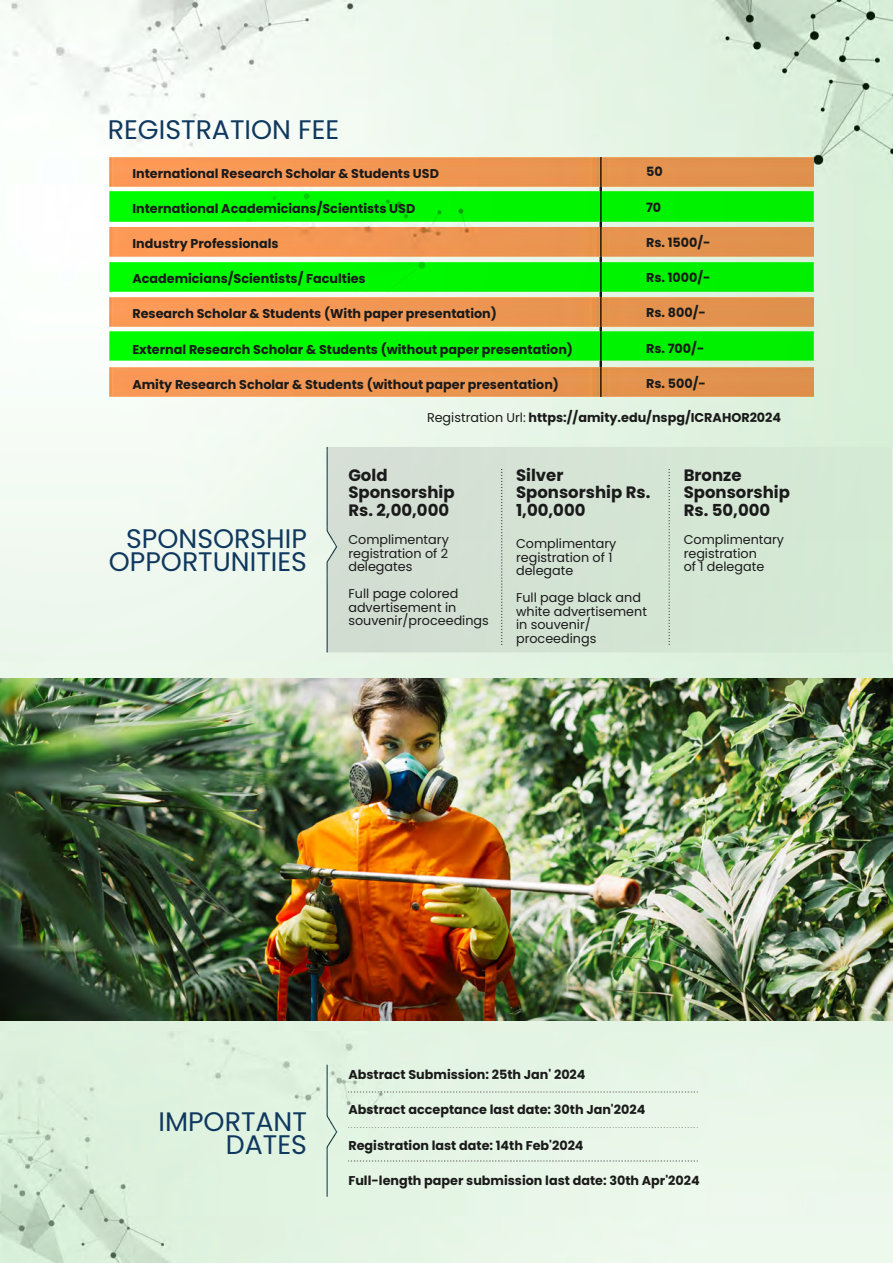
<style>
.page{position:relative;width:893px;height:1263px;background:#fff}
.page>*{position:absolute;margin:0;border:0;box-sizing:border-box;transform-origin:0 0}
.t1{font:26.85px/23px "Poppins";color:#0f385f;text-align:right}
.t2{font:700 16.5px/17.5px "Poppins";color:#1a1a1a}
.t3{font:700 12.75px "Poppins";color:#1a1a1a}
.t4{font:12.75px/13.5px "Poppins";color:#1a1a1a}
.s1{font-weight:400}
</style>
<div class="page">
<img style="left:0;top:0;width:893px;height:533px">
<img style="left:0;top:663px;width:893px;height:600px">
<div style="left:337px;top:447px;width:556px;height:205px;background:#d4e4d4"></div>
<img style="left:600px;top:186px;width:1px;height:182px">
<img style="left:326px;top:447px;width:11px;height:205px">
<img style="left:326px;top:1065px;width:11px;height:132px">
<img style="left:501px;top:469px;width:1px;height:175px">
<img style="left:348px;top:1091px;width:349px;height:1px">
<img style="left:348px;top:1127px;width:349px;height:1px">
<img style="left:348px;top:1161px;width:349px;height:1px">
<img style="left:669px;top:469px;width:1px;height:175px">
<img style="left:110px;top:157px;width:703px;height:29px">
<img style="left:110px;top:228px;width:703px;height:29px">
<img style="left:110px;top:297px;width:703px;height:29px">
<img style="left:110px;top:368px;width:703px;height:29px">
<div style="left:110px;top:192px;width:703px;height:29px;background:#00f600"></div>
<div style="left:110px;top:263px;width:703px;height:29px;background:#00f700"></div>
<div style="left:110px;top:331px;width:703px;height:29px;background:#00f700"></div>
<img style="left:0;top:678px;width:893px;height:342px">
<h1 class="t1" style="left:108px;top:118px;width:233px">REGISTRATION FEE</h1>
<p class="t3" style="left:646px;top:163px;width:18px">50</p>
<p class="t3" style="left:646px;top:198px;width:17px">70</p>
<p class="t3" style="left:646px;top:234px;width:66px">Rs. 1500/-</p>
<p class="t3" style="left:646px;top:269px;width:66px">Rs. 1000/-</p>
<p class="t3" style="left:646px;top:304px;width:61px">Rs. 800/-</p>
<p class="t3" style="left:646px;top:339px;width:60px">Rs. 700/-</p>
<p class="t3" style="left:646px;top:374px;width:61px">Rs. 500/-</p>
<p class="t3" style="left:132px;top:164px;width:308px">International Research Scholar &amp; Students USD</p>
<p class="t3" style="left:132px;top:199px;width:284px">International Academicians/Scientists USD</p>
<p class="t3" style="left:132px;top:235px;width:148px">Industry Professionals</p>
<p class="t3" style="left:132px;top:270px;width:235px">Academicians/Scientists/ Faculties</p>
<p class="t3" style="left:132px;top:305px;width:366px">Research Scholar &amp; Students (With paper presentation)</p>
<p class="t3" style="left:132px;top:340px;width:442px">External Research Scholar &amp; Students (without paper presentation)</p>
<p class="t3" style="left:132px;top:375px;width:428px">Amity Research Scholar &amp; Students (without paper presentation)</p>
<p class="t3" style="left:427px;top:409px;width:356px"><span class="s1">Registration Url:</span> https://amity.edu/nspg/ICRAHOR2024</p>
<h1 class="t1" style="left:109px;top:527px;width:200px">SPONSORSHIP<br>OPPORTUNITIES</h1>
<p class="t2" style="left:348px;top:466px;width:108px">Gold<br>Sponsorship<br>Rs. 2,00,000</p>
<p class="t4" style="left:348px;top:533px;width:102px;text-align:justify">Complimentary registration of 2 delegates</p>
<p class="t4" style="left:348px;top:587px;width:142px">Full page colored advertisement in souvenir/proceedings</p>
<p class="t2" style="left:516px;top:466px;width:136px">Silver<br>Sponsorship Rs.<br>1,00,000</p>
<p class="t4" style="left:516px;top:537px;width:102px">Complimentary registration of 1 delegate</p>
<p class="t4" style="left:516px;top:591px;width:132px">Full page black and white advertisement in souvenir/ proceedings</p>
<p class="t2" style="left:684px;top:466px;width:108px">Bronze<br>Sponsorship<br>Rs. 50,000</p>
<p class="t4" style="left:684px;top:533px;width:102px">Complimentary registration<br>of 1 delegate</p>
<h1 class="t1" style="left:158px;top:1110px;width:150px">IMPORTANT<br>DATES</h1>
<p class="t3" style="left:348px;top:1066px;width:239px">Abstract Submission: 25th Jan' 2024</p>
<p class="t3" style="left:348px;top:1101px;width:298px">Abstract acceptance last date: 30th Jan'2024</p>
<p class="t3" style="left:348px;top:1136px;width:237px">Registration last date: 14th Feb'2024</p>
<p class="t3" style="left:348px;top:1171px;width:353px">Full-length paper submission last date: 30th Apr'2024</p>
</div>
